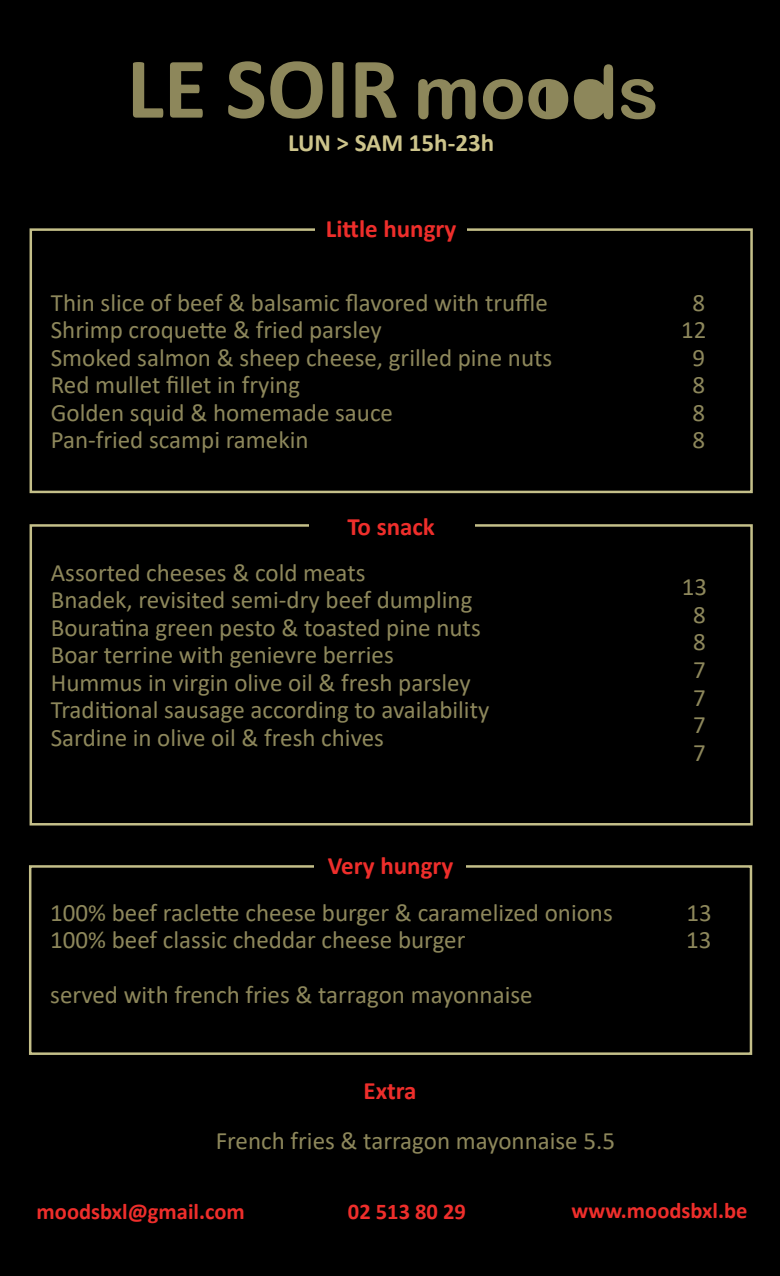
<style>
.page{position:relative;width:780px;height:1276px;background:#000}
.page>*{position:absolute;margin:0;border:0;box-sizing:border-box;transform-origin:0 0}
.t1{font:700 87.5px "Calibri";color:#8d875b}
.t2{font:25px "Calibri";color:#8d875b}
.t3{font:700 25px "Calibri";color:#ee2e2b}
.t4{font:700 25px "Calibri";color:#cdc48b}
.t5{font:700 22.5px "Calibri";color:#ee2e2b}
</style>
<div class="page">
<div style="left:30px;top:228px;width:722px;height:265px;border:2px solid #c4bf89"></div>
<div style="left:30px;top:524px;width:722px;height:301px;border:2px solid #c4bf89"></div>
<div style="left:315px;top:215px;width:151px;height:30px;background:#000"></div>
<div style="left:309px;top:513px;width:166px;height:30px;background:#000"></div>
<svg style="left:418px;top:79px;width:57px;height:40px"></svg>
<svg style="left:574px;top:64px;width:39px;height:55px"></svg>
<svg style="left:621px;top:79px;width:34px;height:40px"></svg>
<div style="left:581px;top:85px;width:24px;height:28px;background:#8d875b;border-radius:50%"></div>
<svg style="left:483px;top:79px;width:85px;height:40px"></svg>
<div style="left:29px;top:865px;width:723px;height:190px;border:2px solid #c4bf89"></div>
<div style="left:314px;top:864px;width:151px;height:30px;background:#000"></div>
<p class="t1" style="left:127px;top:27px;width:273px">LE SOIR</p>
<p class="t4" style="left:288px;top:125px;width:207px">LUN &gt; SAM 15h-23h</p>
<p class="t3" style="left:326px;top:211px;width:132px">Little hungry</p>
<p class="t2" style="left:51px;top:285px;width:498px">Thin slice of beef &amp; balsamic flavored with truffle</p>
<p class="t2" style="left:692px;top:285px;width:14px">8</p>
<p class="t2" style="left:51px;top:312px;width:332px">Shrimp croquette &amp; fried parsley</p>
<p class="t2" style="left:681px;top:312px;width:27px">12</p>
<p class="t2" style="left:51px;top:340px;width:503px">Smoked salmon &amp; sheep cheese, grilled pine nuts</p>
<p class="t2" style="left:692px;top:340px;width:14px">9</p>
<p class="t2" style="left:51px;top:367px;width:251px">Red mullet fillet in frying</p>
<p class="t2" style="left:692px;top:367px;width:14px">8</p>
<p class="t2" style="left:51px;top:395px;width:344px">Golden squid &amp; homemade sauce</p>
<p class="t2" style="left:692px;top:395px;width:14px">8</p>
<p class="t2" style="left:51px;top:422px;width:259px">Pan-fried scampi ramekin</p>
<p class="t2" style="left:692px;top:422px;width:14px">8</p>
<p class="t3" style="left:347px;top:509px;width:89px">To snack</p>
<p class="t2" style="left:51px;top:555px;width:316px">Assorted cheeses &amp; cold meats</p>
<p class="t2" style="left:51px;top:582px;width:423px">Bnadek, revisited semi-dry beef dumpling</p>
<p class="t2" style="left:51px;top:610px;width:431px">Bouratina green pesto &amp; toasted pine nuts</p>
<p class="t2" style="left:51px;top:637px;width:344px">Boar terrine with genievre berries</p>
<p class="t2" style="left:51px;top:665px;width:421px">Hummus in virgin olive oil &amp; fresh parsley</p>
<p class="t2" style="left:51px;top:692px;width:440px">Traditional sausage according to availability</p>
<p class="t2" style="left:51px;top:720px;width:335px">Sardine in olive oil &amp; fresh chives</p>
<p class="t3" style="left:328px;top:848px;width:127px">Very hungry</p>
<p class="t2" style="left:681px;top:570px;width:27px">13</p>
<p class="t2" style="left:693px;top:597px;width:14px">8</p>
<p class="t2" style="left:693px;top:625px;width:14px">8</p>
<p class="t2" style="left:693px;top:652px;width:14px">7</p>
<p class="t2" style="left:693px;top:680px;width:14px">7</p>
<p class="t2" style="left:693px;top:707px;width:14px">7</p>
<p class="t2" style="left:693px;top:735px;width:14px">7</p>
<p class="t2" style="left:50px;top:895px;width:564px">100% beef raclette cheese burger &amp; caramelized onions</p>
<p class="t2" style="left:686px;top:895px;width:27px">13</p>
<p class="t2" style="left:50px;top:922px;width:416px">100% beef classic cheddar cheese burger</p>
<p class="t2" style="left:686px;top:922px;width:27px">13</p>
<p class="t2" style="left:50px;top:977px;width:484px">served with french fries &amp; tarragon mayonnaise</p>
<p class="t3" style="left:363px;top:1072px;width:55px">Extra</p>
<p class="t2" style="left:216px;top:1123px;width:401px">French fries &amp; tarragon mayonnaise 5.5</p>
<p class="t5" style="left:37px;top:1195px;width:210px">moodsbxl@gmail.com</p>
<p class="t5" style="left:348px;top:1195px;width:119px">02 513 80 29</p>
<p class="t5" style="left:571px;top:1195px;width:177px">www.moodsbxl.be</p>
</div>
